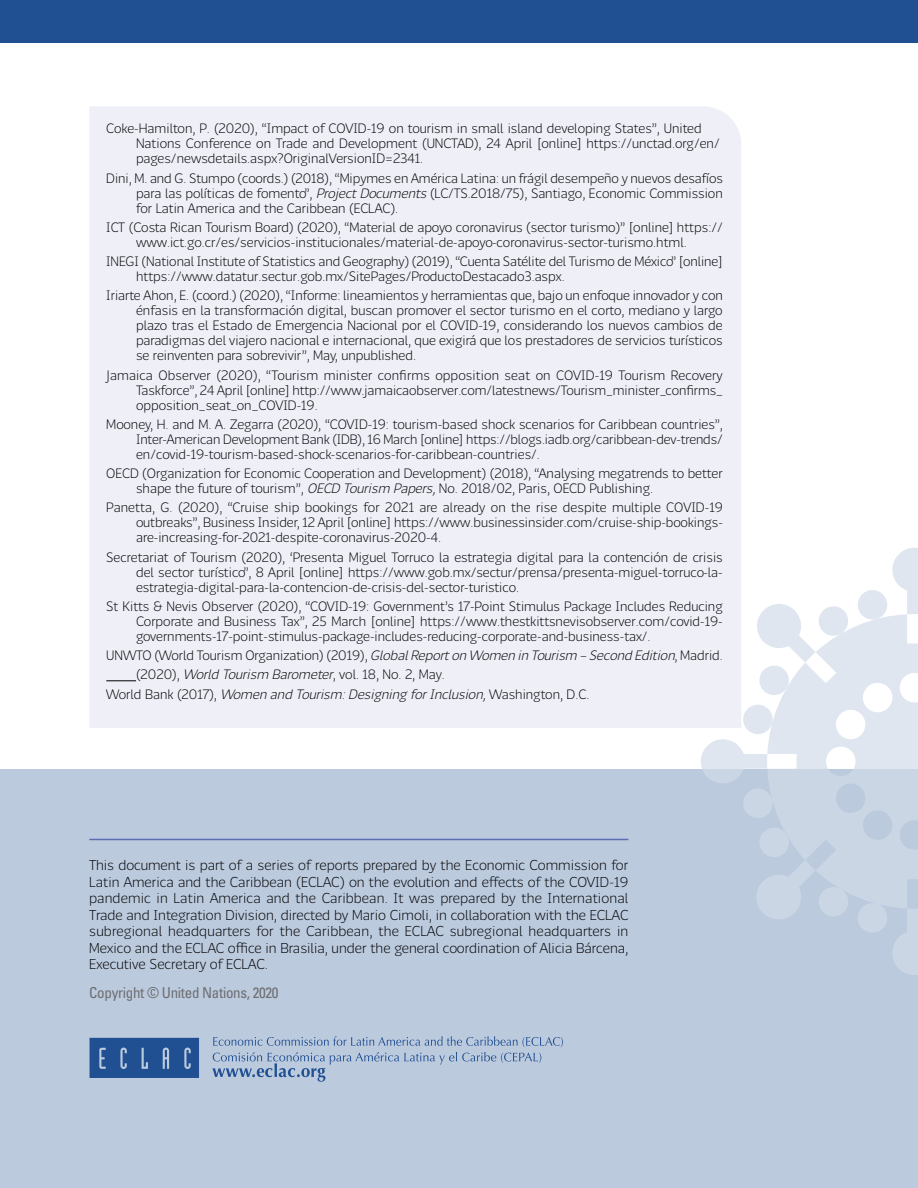
<style>
.page{position:relative;width:918px;height:1188px;background:#fff}
.page>*{position:absolute;margin:0;border:0;box-sizing:border-box;transform-origin:0 0}
.t1{font:condensed 15px "Univers LT Std";letter-spacing:-.02em;color:#6d6e71}
.t2{font:300 14.25px/16.5px "Chilena";color:#000;text-align:justify}
.t3{font:300 13.5px/15px "Chilena";color:#000;text-align:justify}
.t4{font:italic 300 13.5px "Chilena";color:#000}
.s1{font-style:italic}
.s2{font-style:normal}
</style>
<div class="page">
<div style="left:0;top:769px;width:918px;height:419px;background:#bccade"></div>
<svg style="left:774px;top:621px;width:144px;height:281px"></svg>
<svg style="left:858px;top:547px;width:60px;height:74px"></svg>
<svg style="left:757px;top:604px;width:93px;height:93px"></svg>
<svg style="left:701px;top:705px;width:73px;height:113px"></svg>
<svg style="left:757px;top:826px;width:93px;height:93px"></svg>
<svg style="left:858px;top:902px;width:60px;height:73px"></svg>
<div style="left:0;top:0;width:918px;height:43px;background:#204f92"></div>
<hr style="left:89px;top:839px;width:539px;height:1px;background:#5e6db4">
<svg style="left:90px;top:1038px;width:109px;height:40px;background:#2d5998"></svg>
<svg style="left:212px;top:1036px;width:351px;height:46px"></svg>
<div style="left:89px;top:106px;width:652px;height:622px;background:#eeeff7"></div>
<hr style="left:106px;top:680px;width:30px;height:1px;background:#000">
<p class="t3" style="left:136px;top:120px;width:585px;text-align:left;text-indent:-30px">Coke-Hamilton, P. (2020), “Impact of COVID-19 on tourism in small island developing States”, United<br>Nations Conference on Trade and Development (UNCTAD), 24 April [online] https://unctad.org/en/ pages/newsdetails.aspx?OriginalVersionID=2341.</p>
<p class="t3" style="left:136px;top:170px;width:588px;text-indent:-30px">Dini, M. and G. Stumpo (coords.) (2018), “Mipymes en América Latina: un frágil desempeño y nuevos desafíos para las políticas de fomento”, <span class="s1">ProjectDocuments</span>(LC/TS.2018/75), Santiago, Economic Commission for Latin America and the Caribbean (ECLAC).</p>
<p class="t3" style="left:106px;top:219px;width:618px;text-align:center">ICT (Costa Rican Tourism Board) (2020), “Material de apoyo coronavirus (sector turismo)” [online] https:// www.ict.go.cr/es/servicios-institucionales/material-de-apoyo-coronavirus-sector-turismo.html.</p>
<p class="t3" style="left:136px;top:253px;width:588px;text-indent:-30px">INEGI (National Institute of Statistics and Geography) (2019), “Cuenta Satélite del Turismo de México” [online] https://www.datatur.sectur.gob.mx/SitePages/ProductoDestacado3.aspx.</p>
<p class="t3" style="left:136px;top:287px;width:588px;text-indent:-30px">Iriarte Ahon, E. (coord.) (2020), “Informe: lineamientos y herramientas que, bajo un enfoque innovador y con énfasis en la transformación digital, buscan promover el sector turismo en el corto, mediano y largo plazo tras el Estado de Emergencia Nacional por el COVID-19, considerando los nuevos cambios de paradigmas del viajero nacional e internacional, que exigirá que los prestadores de servicios turísticos se reinventen para sobrevivir”, May, unpublished.</p>
<p class="t3" style="left:136px;top:367px;width:588px;text-indent:-30px">Jamaica Observer (2020), “Tourism minister confirms opposition seat on COVID-19 Tourism Recovery Taskforce”, 24 April [online] http://www.jamaicaobserver.com/latestnews/Tourism_minister_confirms_ opposition_seat_on_COVID-19.</p>
<p class="t3" style="left:136px;top:416px;width:588px;text-indent:-30px">Mooney, H. and M. A. Zegarra (2020), “COVID-19: tourism-based shock scenarios for Caribbean countries”, Inter-American Development Bank (IDB), 16 March [online] https://blogs.iadb.org/caribbean-dev-trends/ en/covid-19-tourism-based-shock-scenarios-for-caribbean-countries/.</p>
<p class="t3" style="left:136px;top:465px;width:588px;text-indent:-30px">OECD (Organization for Economic Cooperation and Development) (2018), “Analysing megatrends to better shape the future of tourism”, <span class="s1">OECD Tourism Papers,</span>No. 2018/02, Paris, OECD Publishing.</p>
<p class="t3" style="left:136px;top:499px;width:589px;text-indent:-30px">Panetta, G. (2020), “Cruise ship bookings for 2021 are already on the rise despite multiple COVID-19 outbreaks”, Business Insider, 12 April [online] https://www.businessinsider.com/cruise-ship-bookings&shy;are-increasing-for-2021-despite-coronavirus-2020-4.</p>
<p class="t3" style="left:136px;top:549px;width:588px;text-indent:-30px">Secretariat of Tourism (2020), ‘Presenta Miguel Torruco la estrategia digital para la contención de crisis del sector turístico”, 8 April [online] https://www.gob.mx/sectur/prensa/presenta-miguel-torruco-la&shy;estrategia-digital-para-la-contencion-de-crisis-del-sector-turistico.</p>
<p class="t3" style="left:136px;top:598px;width:588px;text-indent:-30px">St Kitts &amp; Nevis Observer (2020), “COVID-19: Government’s 17-Point Stimulus Package Includes Reducing Corporate and Business Tax”, 25 March [online] https://www.thestkittsnevisobserver.com/covid-19- governments-17-point-stimulus-package-includes-reducing-corporate-and-business-tax/.</p>
<p class="t3" style="left:106px;top:647px;width:618px">UNWTO (World Tourism Organization) (2019), <span class="s1">GlobalReporton Women in Tourism –Second Edition</span>, Madrid.</p>
<p class="t3" style="left:136px;top:666px;width:310px">( 2 0 2 0 ) , <span class="s1">World Tourism Barometer</span>, vo l . 1 8 , N o . 2 , M ay .</p>
<p class="t4" style="left:106px;top:685px;width:485px"><span class="s2">Wo r l d B a n k ( 2 0 17) ,</span> Women and Tourism:Designing forInclusion,<span class="s2">Wa s h i n gto n , D . C .</span></p>
<p class="t2" style="left:89px;top:856px;width:541px">This document is part of a series of reports prepared by the Economic Commission for Latin America and the Caribbean (ECLAC) on the evolution and effects of the COVID-19 pandemic in Latin America and the Caribbean. It was prepared by the International Trade and Integration Division, directed by Mario Cimoli, in collaboration with the ECLAC subregional headquarters for the Caribbean, the ECLAC subregional headquarters in Mexico and the ECLAC office in Brasilia, under the general coordination of Alicia Bárcena, Executive Secretary of ECLAC.</p>
<p class="t1" style="left:89px;top:983px;width:191px">Copyright © United Nations, 2020</p>
</div>
